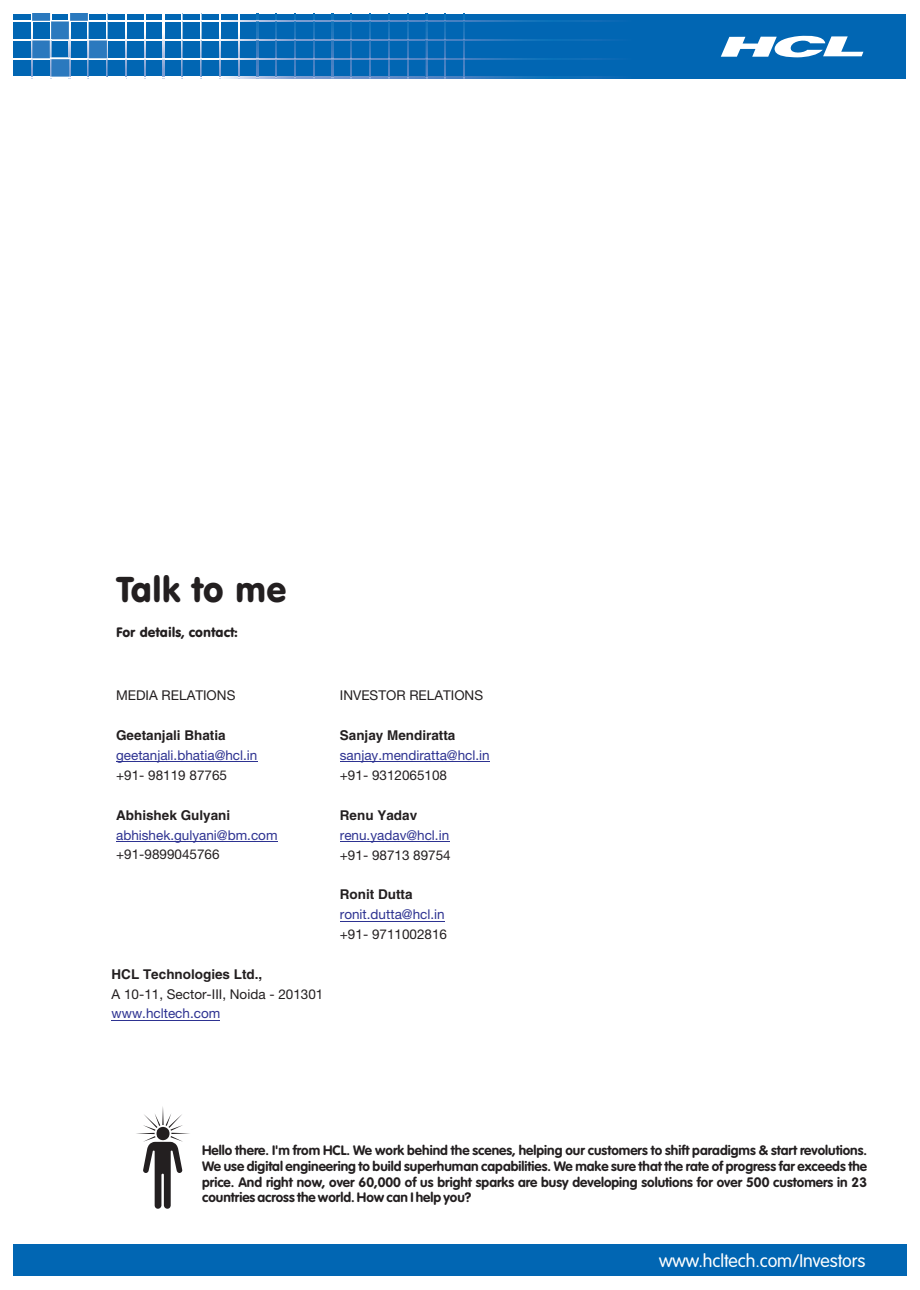
<style>
.page{position:relative;width:920px;height:1290px;background:#fff}
.page>*{position:absolute;margin:0;border:0;box-sizing:border-box;transform-origin:0 0}
.t1{font:35.4px "VAG Rounded BT";color:#231f20}
.t2{font:18px "VAG Rounded Lt";color:#fff}
.t3{font:700 13.5px/15.8px "VAG Rounded";color:#231f20;text-align:justify}
.t4{font:13.5px "Helvetica Neue";color:#231f20}
.t5{font:13.5px "Helvetica Neue";color:#2d3291}
.t6{font:700 13.5px "Helvetica";color:#231f20}
.t7{font:13.5px "VAG Rounded BT";color:#231f20}
</style>
<div class="page">
<svg style="left:136px;top:1106px;width:54px;height:103px"></svg>
<div style="left:14px;top:14px;width:892px;height:65px;background:#0166b3"></div>
<img style="left:14px;top:21px;width:597px;height:1px">
<img style="left:14px;top:39px;width:597px;height:2px">
<img style="left:14px;top:58px;width:597px;height:1px">
<img style="left:14px;top:77px;width:597px;height:1px">
<img style="left:238px;top:14px;width:1px;height:65px">
<img style="left:219px;top:14px;width:1px;height:65px">
<img style="left:200px;top:14px;width:2px;height:65px">
<img style="left:182px;top:14px;width:1px;height:65px">
<img style="left:163px;top:14px;width:1px;height:65px">
<img style="left:144px;top:14px;width:1px;height:65px">
<img style="left:125px;top:14px;width:1px;height:63px">
<img style="left:106px;top:14px;width:2px;height:63px">
<img style="left:88px;top:14px;width:1px;height:65px">
<img style="left:69px;top:40px;width:1px;height:39px">
<img style="left:50px;top:21px;width:1px;height:58px">
<img style="left:31px;top:14px;width:2px;height:65px">
<img style="left:463px;top:14px;width:2px;height:65px">
<img style="left:445px;top:14px;width:1px;height:65px">
<img style="left:426px;top:14px;width:1px;height:65px">
<img style="left:407px;top:14px;width:1px;height:65px">
<img style="left:388px;top:14px;width:2px;height:65px">
<img style="left:370px;top:14px;width:1px;height:65px">
<img style="left:351px;top:14px;width:1px;height:65px">
<img style="left:332px;top:14px;width:1px;height:65px">
<img style="left:313px;top:14px;width:1px;height:65px">
<img style="left:294px;top:14px;width:2px;height:65px">
<img style="left:276px;top:14px;width:1px;height:65px">
<img style="left:257px;top:14px;width:1px;height:65px">
<img style="left:69px;top:14px;width:19px;height:7px">
<img style="left:32px;top:14px;width:19px;height:7px">
<img style="left:106px;top:77px;width:20px;height:2px">
<img style="left:51px;top:21px;width:19px;height:19px">
<img style="left:88px;top:39px;width:19px;height:20px">
<img style="left:32px;top:39px;width:20px;height:20px">
<img style="left:50px;top:58px;width:19px;height:19px">
<svg style="left:721px;top:35px;width:142px;height:22px"></svg>
<div style="left:101px;top:1244px;width:805px;height:32px;background:#0166b3"></div>
<div style="left:14px;top:1244px;width:90px;height:32px;background:#0166b3"></div>
<hr style="left:340px;top:761px;width:150px;height:1px;background:#2d3291">
<hr style="left:340px;top:841px;width:109px;height:1px;background:#2d3291">
<hr style="left:340px;top:921px;width:105px;height:1px;background:#2d3291">
<hr style="left:116px;top:761px;width:141px;height:1px;background:#2d3291">
<hr style="left:116px;top:841px;width:162px;height:1px;background:#2d3291">
<hr style="left:112px;top:1020px;width:108px;height:1px;background:#2d3291">
<h1 class="t1" style="left:117px;top:575px;width:171px">Talk to me</h1>
<p class="t7" style="left:116px;top:627px;width:123px">For details, contact:</p>
<p class="t4" style="left:116px;top:689px;width:121px">MEDIA RELATIONS</p>
<p class="t6" style="left:116px;top:729px;width:111px">Geetanjali Bhatia</p>
<p class="t4" style="left:116px;top:769px;width:112px">+91- 98119 87765</p>
<p class="t6" style="left:116px;top:809px;width:116px">Abhishek Gulyani</p>
<p class="t4" style="left:116px;top:849px;width:105px">+91-9899045766</p>
<p class="t5" style="left:116px;top:749px;width:143px">geetanjali.bhatia@hcl.in</p>
<p class="t5" style="left:116px;top:829px;width:163px">abhishek.gulyani@bm.com</p>
<p class="t4" style="left:340px;top:689px;width:145px">INVESTOR RELATIONS</p>
<p class="t6" style="left:340px;top:730px;width:117px">Sanjay Mendiratta</p>
<p class="t4" style="left:340px;top:769px;width:109px">+91- 9312065108</p>
<p class="t6" style="left:340px;top:810px;width:79px">Renu Yadav</p>
<p class="t4" style="left:340px;top:849px;width:112px">+91- 98713 89754</p>
<p class="t6" style="left:340px;top:889px;width:74px">Ronit Dutta</p>
<p class="t4" style="left:340px;top:928px;width:109px">+91- 9711002816</p>
<p class="t5" style="left:340px;top:750px;width:151px">sanjay.mendiratta@hcl.in</p>
<p class="t5" style="left:340px;top:829px;width:111px">renu.yadav@hcl.in</p>
<p class="t5" style="left:340px;top:909px;width:106px">ronit.dutta@hcl.in</p>
<p class="t6" style="left:112px;top:968px;width:152px">HCL Technologies Ltd.,</p>
<p class="t4" style="left:112px;top:988px;width:213px">A 10-11, Sector-III, Noida - 201301</p>
<p class="t5" style="left:112px;top:1008px;width:110px">www.hcltech.com</p>
<p class="t3" style="left:202px;top:1143px;width:666px">Hello there. I'm from HCL. We work behind the scenes, helping our customers to shift paradigms &amp; start revolutions.<br>We use digital engineering to build superhuman capabilities. We make sure that the rate of progress far exceeds the price. And right now, over 60,000 of us bright sparks are busy developing solutions for over 500 customers in 23 countries across the world. How can I help you?</p>
<h2 class="t2" style="left:659px;top:1253px;width:208px">www.hcltech.com/Investors</h2>
</div>
